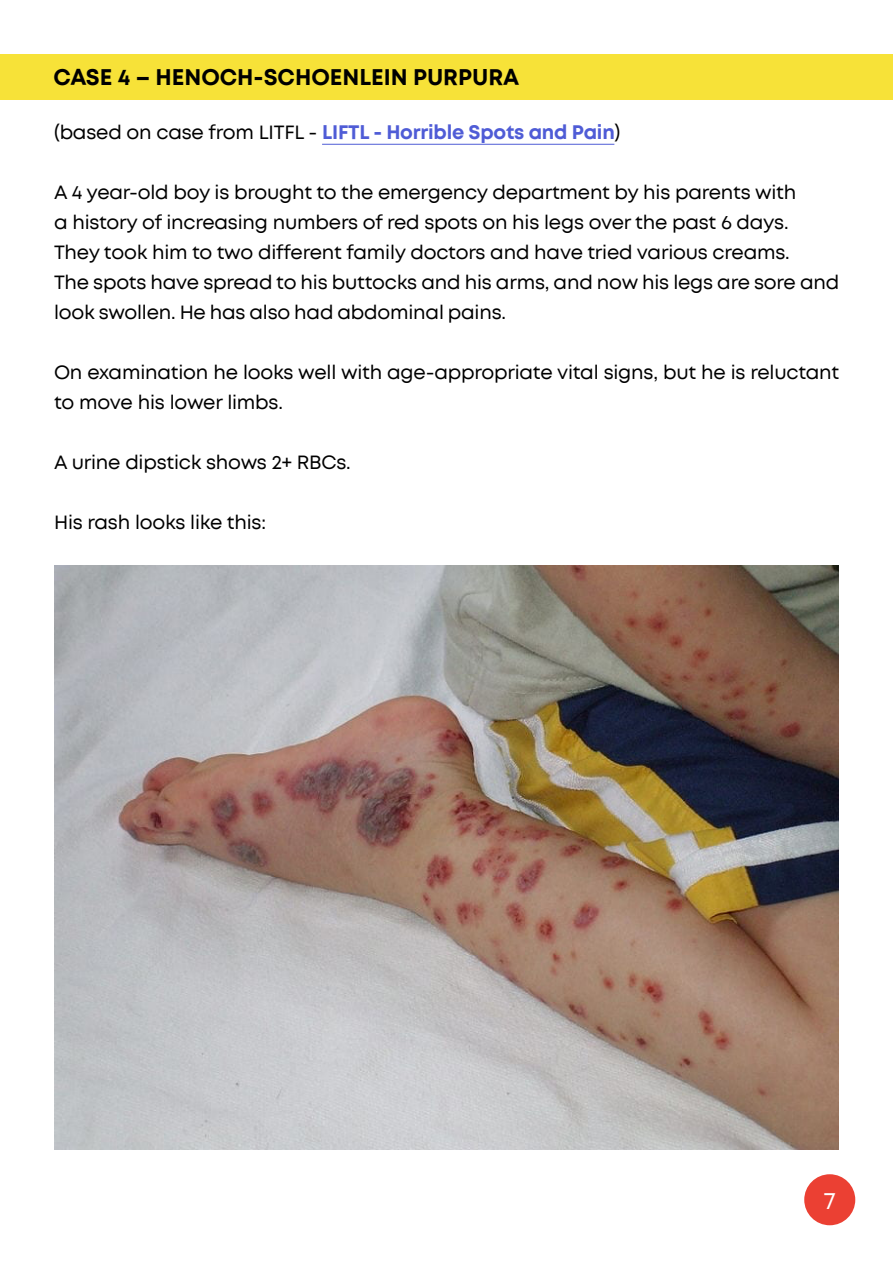
<style>
.page{position:relative;width:893px;height:1263px;background:#fff}
.page>*{position:absolute;margin:0;border:0;box-sizing:border-box;transform-origin:0 0}
.t1{font:24px "Mont";color:#fff}
.t2{font:700 22.5px "Mont";color:#000}
.t3{font:19.5px/30px "Mont";letter-spacing:-.01em;color:#000}
.t4{font:700 19.5px "Mont";letter-spacing:-.01em;color:#4f5cd6}
.s1{font-weight:400;color:#000}
</style>
<div class="page">
<div style="left:804px;top:1174px;width:51px;height:51px;background:#eb4033;border-radius:50%"></div>
<div style="left:0;top:54px;width:892px;height:46px;background:#f7e238"></div>
<hr style="left:322px;top:144px;width:292px;height:1px;background:#4f5cd6">
<img style="left:54px;top:565px;width:785px;height:585px">
<p class="t2" style="left:54px;top:66px;width:467px">CASE 4 – HENOCH-SCHOENLEIN PURPURA</p>
<p class="t4" style="left:54px;top:123px;width:568px"><span class="s1">(based on case from LITFL -</span> LIFTL - Horrible Spots and Pain<span class="s1">)</span></p>
<p class="t3" style="left:54px;top:178px;width:787px">A 4 year-old boy is brought to the emergency department by his parents with<br>a history of increasing numbers of red spots on his legs over the past 6 days.<br>They took him to two different family doctors and have tried various creams.<br>The spots have spread to his buttocks and his arms, and now his legs are sore and look swollen. He has also had abdominal pains.</p>
<p class="t3" style="left:54px;top:358px;width:787px">On examination he looks well with age-appropriate vital signs, but he is reluctant to move his lower limbs.</p>
<p class="t3" style="left:54px;top:448px;width:298px">A urine dipstick shows 2+ RBCs.</p>
<p class="t3" style="left:54px;top:508px;width:213px">His rash looks like this:</p>
<p class="t1" style="left:824px;top:1189px;width:13px">7</p>
</div>
